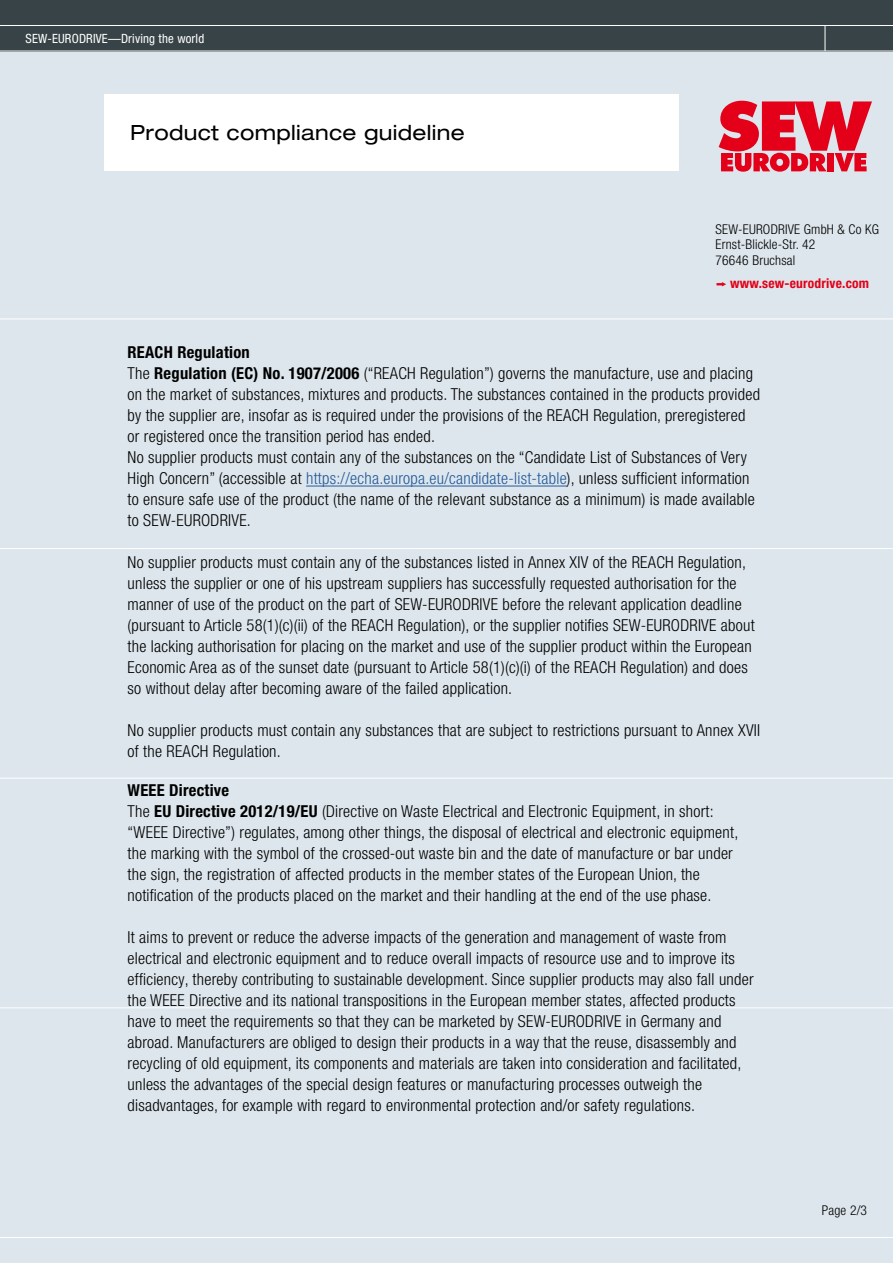
<style>
.page{position:relative;width:893px;height:1263px;background:#fff}
.page>*{position:absolute;margin:0;border:0;box-sizing:border-box;transform-origin:0 0}
.a_HeadimKasten{font:expanded 21px "Helvetica Neue LT Pro";letter-spacing:.015em;color:#000}
.a_Fliesstext{font:300 condensed 16.5px/21px "Helvetica Neue LT Pro";letter-spacing:.015em;color:#000}
.a_Fliesstext-2{font:700 condensed 16.5px "Helvetica Neue LT Pro";letter-spacing:.015em;color:#000}
._4_Fließtext{font:300 condensed 13.5px "Helvetica Neue LT Pro";letter-spacing:.015em;color:#000}
.t1{font:700 condensed 13.5px "Helvetica Neue LT Pro";letter-spacing:.015em;color:#e30018}
.a_Fliesstext-3{font:300 condensed 13.5px "Helvetica Neue LT Pro";color:#000}
.t2{font:condensed 12.75px "Helvetica Neue LT Pro";letter-spacing:.015em;color:#fff}
.s1{font-weight:700}
.s2{color:#245a9c}
</style>
<div class="page">
<div style="left:0;top:51px;width:893px;height:1212px;background:#dde6ec"></div>
<div style="left:0;top:0;width:893px;height:51px;background:#384347"></div>
<hr style="left:0;top:1237px;width:893px;height:1px;background:#fff">
<hr style="left:0;top:548px;width:893px;height:1px;background:#fff">
<hr style="left:0;top:25px;width:893px;height:1px;background:#fff">
<hr style="left:0;top:51px;width:893px;height:1px;background:#fff">
<svg style="left:825px;top:26px;width:1px;height:25px"></svg>
<svg style="left:719px;top:101px;width:153px;height:71px"></svg>
<hr style="left:0;top:319px;width:893px;height:1px;background:#fff">
<hr style="left:0;top:1007px;width:893px;height:1px;background:#fff">
<hr style="left:0;top:778px;width:893px;height:1px;background:#fff">
<hr style="left:306px;top:486px;width:261px;height:1px;background:#245a9c">
<div style="left:104px;top:94px;width:575px;height:77px;background:#fff"></div>
<p class="t2" style="left:26px;top:31px;width:180px">SEW-EURODRIVE—Driving the world</p>
<p class="a_HeadimKasten" style="left:130px;top:120px;width:336px">Product compliance guideline</p>
<p class="_4_Fließtext" style="left:716px;top:221px;width:165px">SEW-EURODRIVE GmbH &amp; Co KG</p>
<p class="_4_Fließtext" style="left:716px;top:237px;width:101px">Ernst-Blickle-Str. 42</p>
<p class="_4_Fließtext" style="left:716px;top:253px;width:81px">76646 Bruchsal</p>
<p class="t1" style="left:730px;top:275px;width:140px">www.sew-eurodrive.com</p>
<p class="a_Fliesstext-2" style="left:128px;top:343px;width:124px">REACH Regulation</p>
<p class="a_Fliesstext" style="left:128px;top:363px;width:634px">The <span class="s1">Regulation (EC) No. 1907/2006</span> (“REACH Regulation”) governs the manufacture, use and placing on the market of substances, mixtures and products. The substances contained in the products provided by the supplier are, insofar as is required under the provisions of the REACH Regulation, preregistered or registered once the transition period has ended.</p>
<p class="a_Fliesstext" style="left:128px;top:447px;width:629px">No supplier products must contain any of the substances on the “Candidate List of Substances of Very High Concern” (accessible at <span class="s2">https://echa.europa.eu/candidate-list-table</span>), unless sufficient information to ensure safe use of the product (the name of the relevant substance as a minimum) is made available to SEW-EURODRIVE.</p>
<p class="a_Fliesstext" style="left:128px;top:552px;width:629px">No supplier products must contain any of the substances listed in Annex XIV of the REACH Regulation, unless the supplier or one of his upstream suppliers has successfully requested authorisation for the manner of use of the product on the part of SEW-EURODRIVE before the relevant application deadline (pursuant to Article 58(1)(c)(ii) of the REACH Regulation), or the supplier notifies SEW-EURODRIVE about the lacking authorisation for placing on the market and use of the supplier product within the European Economic Area as of the sunset date (pursuant to Article 58(1)(c)(i) of the REACH Regulation) and does so without delay after becoming aware of the failed application.</p>
<p class="a_Fliesstext" style="left:128px;top:720px;width:634px">No supplier products must contain any substances that are subject to restrictions pursuant to Annex XVII of the REACH Regulation.</p>
<p class="a_Fliesstext-2" style="left:128px;top:781px;width:103px">WEEE Directive</p>
<p class="a_Fliesstext" style="left:128px;top:801px;width:612px">The <span class="s1">EU Directive 2012/19/EU</span> (Directive on Waste Electrical and Electronic Equipment, in short: “WEEE Directive”) regulates, among other things, the disposal of electrical and electronic equipment, the marking with the symbol of the crossed-out waste bin and the date of manufacture or bar under the sign, the registration of affected products in the member states of the European Union, the notification of the products placed on the market and their handling at the end of the use phase.</p>
<p class="a_Fliesstext" style="left:128px;top:927px;width:627px">It aims to prevent or reduce the adverse impacts of the generation and management of waste from electrical and electronic equipment and to reduce overall impacts of resource use and to improve its efficiency, thereby contributing to sustainable development. Since supplier products may also fall under the WEEE Directive and its national transpositions in the European member states, affected products have to meet the requirements so that they can be marketed by SEW-EURODRIVE in Germany and abroad. Manufacturers are obliged to design their products in a way that the reuse, disassembly and recycling of old equipment, its components and materials are taken into consideration and facilitated, unless the advantages of the special design features or manufacturing processes outweigh the disadvantages, for example with regard to environmental protection and/or safety regulations.</p>
<p class="a_Fliesstext-3" style="left:822px;top:1202px;width:47px">Page 2/3</p>
</div>
